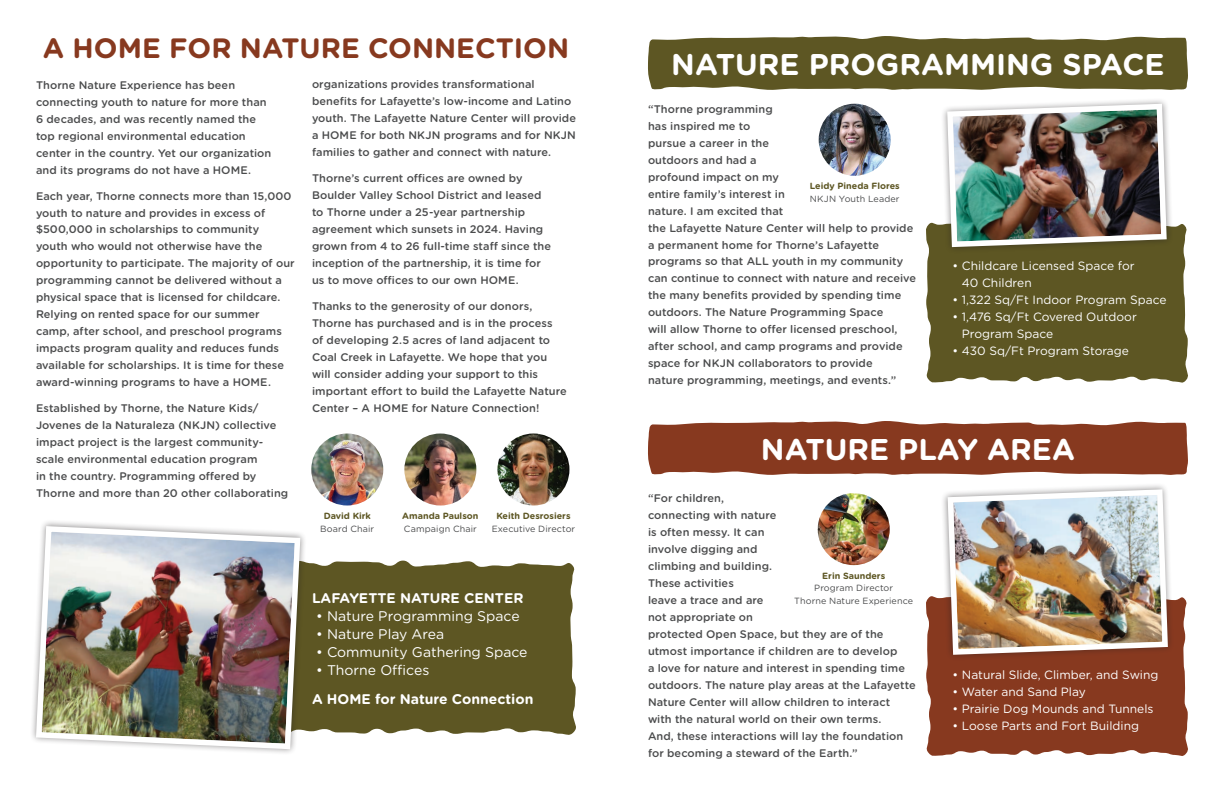
<style>
.page{position:relative;width:1224px;height:792px;background:#fff}
.page>*{position:absolute;margin:0;border:0;box-sizing:border-box;transform-origin:0 0}
.t1{font:700 30px "Gotham Rounded";color:#fff}
.t2{font:700 28px "Gotham Rounded";color:#87391f}
.t3{font:14px "Gotham Rounded";color:#fff}
.t4{font:700 14px "Gotham Rounded";color:#fff}
.t5{font:12px/17px "Gotham Rounded";color:#fff}
.Body_and_Quotes{font:500 11px/17px "Gotham Rounded";letter-spacing:.005em;color:#4b4c4d}
.t6{font:9px "Gotham Rounded";letter-spacing:.01em;color:#4b4c4d}
.t7{font:700 9px "Gotham Rounded";color:#5d5623}
</style>
<div class="page">
<img style="left:819px;top:104px;width:72px;height:72px;border-radius:36px">
<img style="left:818px;top:493px;width:72px;height:72px;border-radius:36px">
<img style="left:311px;top:434px;width:72px;height:72px;border-radius:36px">
<img style="left:404px;top:434px;width:72px;height:72px;border-radius:36px">
<img style="left:497px;top:434px;width:72px;height:72px;border-radius:36px">
<div style="left:307px;top:560px;width:269px;height:175px;background:#5d5623"></div>
<div style="left:926px;top:222px;width:262px;height:161px;background:#5d5623"></div>
<svg style="left:926px;top:596px;width:262px;height:160px;background:#8e442c"></svg>
<svg style="left:648px;top:36px;width:540px;height:54px;background:#686132"></svg>
<svg style="left:648px;top:421px;width:540px;height:54px;background:#8f472e"></svg>
<div style="left:941px;top:97px;width:232px;height:157px;background:#231f20;opacity:.5"></div>
<img style="left:944px;top:101px;width:226px;height:149px">
<div style="left:941px;top:483px;width:233px;height:178px;background:#231f20;opacity:.5"></div>
<img style="left:945px;top:487px;width:226px;height:171px">
<div style="left:29px;top:520px;width:278px;height:236px;background:#231f20;opacity:.5"></div>
<img style="left:33px;top:523px;width:270px;height:229px">
<p class="t2" style="left:43px;top:28px;width:528px">A HOME FOR NATURE CONNECTION</p>
<p class="Body_and_Quotes" style="left:36px;top:76px;width:237px">Thorne Nature Experience has been connecting youth to nature for more than 6 decades, and was recently named the top regional environmental education center in the country. Yet our organization and its programs do not have a HOME.</p>
<p class="Body_and_Quotes" style="left:36px;top:187px;width:260px">Each year, Thorne connects more than 15,000 youth to nature and provides in excess of $500,000 in scholarships to community<br>youth who would not otherwise have the opportunity to participate. The majority of our programming cannot be delivered without a physical space that is licensed for childcare.<br>Relying on rented space for our summer camp, after school, and preschool programs impacts program quality and reduces funds available for scholarships. It is time for these award-winning programs to have a HOME.</p>
<p class="Body_and_Quotes" style="left:36px;top:400px;width:254px">Established by Thorne, the Nature Kids/ Jovenes de la Naturaleza (NKJN) collective impact project is the largest community&shy;scale environmental education program<br>in the country. Programming offered by Thorne and more than 20 other collaborating</p>
<p class="Body_and_Quotes" style="left:312px;top:76px;width:266px">organizations provides transformational benefits for Lafayette’s low-income and Latino youth. The Lafayette Nature Center will provide a HOME for both NKJN programs and for NKJN families to gather and connect with nature.</p>
<p class="Body_and_Quotes" style="left:312px;top:170px;width:241px">Thorne’s current offices are owned by Boulder Valley School District and leased to Thorne under a 25-year partnership agreement which sunsets in 2024. Having grown from 4 to 26 full-time staff since the inception of the partnership, it is time for us to move offices to our own HOME.</p>
<p class="Body_and_Quotes" style="left:312px;top:298px;width:256px">Thanks to the generosity of our donors, Thorne has purchased and is in the process<br>of developing 2.5 acres of land adjacent to Coal Creek in Lafayette. We hope that you will consider adding your support to this important effort to build the Lafayette Nature Center – A HOME for Nature Connection!</p>
<p class="t7" style="left:324px;top:509px;width:49px">David Kirk</p>
<p class="t6" style="left:320px;top:522px;width:55px">Board Chair</p>
<p class="t7" style="left:402px;top:509px;width:78px">Amanda Paulson</p>
<p class="t6" style="left:404px;top:522px;width:74px">Campaign Chair</p>
<p class="t7" style="left:496px;top:509px;width:76px">Keith Desrosiers</p>
<p class="t6" style="left:492px;top:522px;width:85px">Executive Director</p>
<p class="t4" style="left:312px;top:588px;width:213px">LAFAYETTE NATURE CENTER</p>
<p class="t3" style="left:316px;top:606px;width:205px">• Nature Programming Space</p>
<p class="t3" style="left:316px;top:624px;width:130px">• Nature Play Area</p>
<p class="t3" style="left:316px;top:642px;width:213px">• Community Gathering Space</p>
<p class="t3" style="left:316px;top:660px;width:115px">• Thorne Offices</p>
<p class="t4" style="left:312px;top:689px;width:223px">A HOME for Nature Connection</p>
<p class="t1" style="left:671px;top:42px;width:495px">NATURE PROGRAMMING SPACE</p>
<p class="Body_and_Quotes" style="left:648px;top:100px;width:270px">“Thorne programming<br>has inspired me to<br>pursue a career in the<br>outdoors and had a<br>profound impact on my<br>entire family’s interest in<br>nature. I am excited that<br>the Lafayette Nature Center will help to provide a permanent home for Thorne’s Lafayette programs so that ALL youth in my community can continue to connect with nature and receive the many benefits provided by spending time outdoors. The Nature Programming Space<br>will allow Thorne to offer licensed preschool, after school, and camp programs and provide space for NKJN collaborators to provide<br>nature programming, meetings, and events.”</p>
<p class="t7" style="left:810px;top:180px;width:91px">Leidy Pineda Flores</p>
<p class="t6" style="left:810px;top:193px;width:91px">NKJN Youth Leader</p>
<p class="t5" style="left:962px;top:257px;width:174px;text-indent:-9px">• Childcare Licensed Space for<br>40 Children</p>
<p class="t5" style="left:953px;top:291px;width:216px">• 1,322 Sq/Ft Indoor Program Space</p>
<p class="t5" style="left:962px;top:308px;width:177px;text-indent:-9px">• 1,476 Sq/Ft Covered Outdoor<br>Program Space</p>
<p class="t5" style="left:953px;top:342px;width:178px">• 430 Sq/Ft Program Storage</p>
<p class="t1" style="left:761px;top:427px;width:316px">NATURE PLAY AREA</p>
<p class="Body_and_Quotes" style="left:648px;top:489px;width:269px">“For children,<br>connecting with nature<br>is often messy. It can<br>involve digging and<br>climbing and building.<br>These activities<br>leave a trace and are<br>not appropriate on<br>protected Open Space, but they are of the utmost importance if children are to develop<br>a love for nature and interest in spending time outdoors. The nature play areas at the Lafayette<br>Nature Center will allow children to interact with the natural world on their own terms.<br>And, these interactions will lay the foundation for becoming a steward of the Earth.”</p>
<p class="t7" style="left:822px;top:569px;width:64px">Erin Saunders</p>
<p class="t6" style="left:814px;top:582px;width:80px">Program Director</p>
<p class="t6" style="left:794px;top:594px;width:121px">Thorne Nature Experience</p>
<p class="t5" style="left:953px;top:666px;width:207px">• Natural Slide, Climber, and Swing</p>
<p class="t5" style="left:953px;top:683px;width:135px">• Water and Sand Play</p>
<p class="t5" style="left:953px;top:700px;width:202px">• Prairie Dog Mounds and Tunnels</p>
<p class="t5" style="left:953px;top:717px;width:188px">• Loose Parts and Fort Building</p>
</div>
